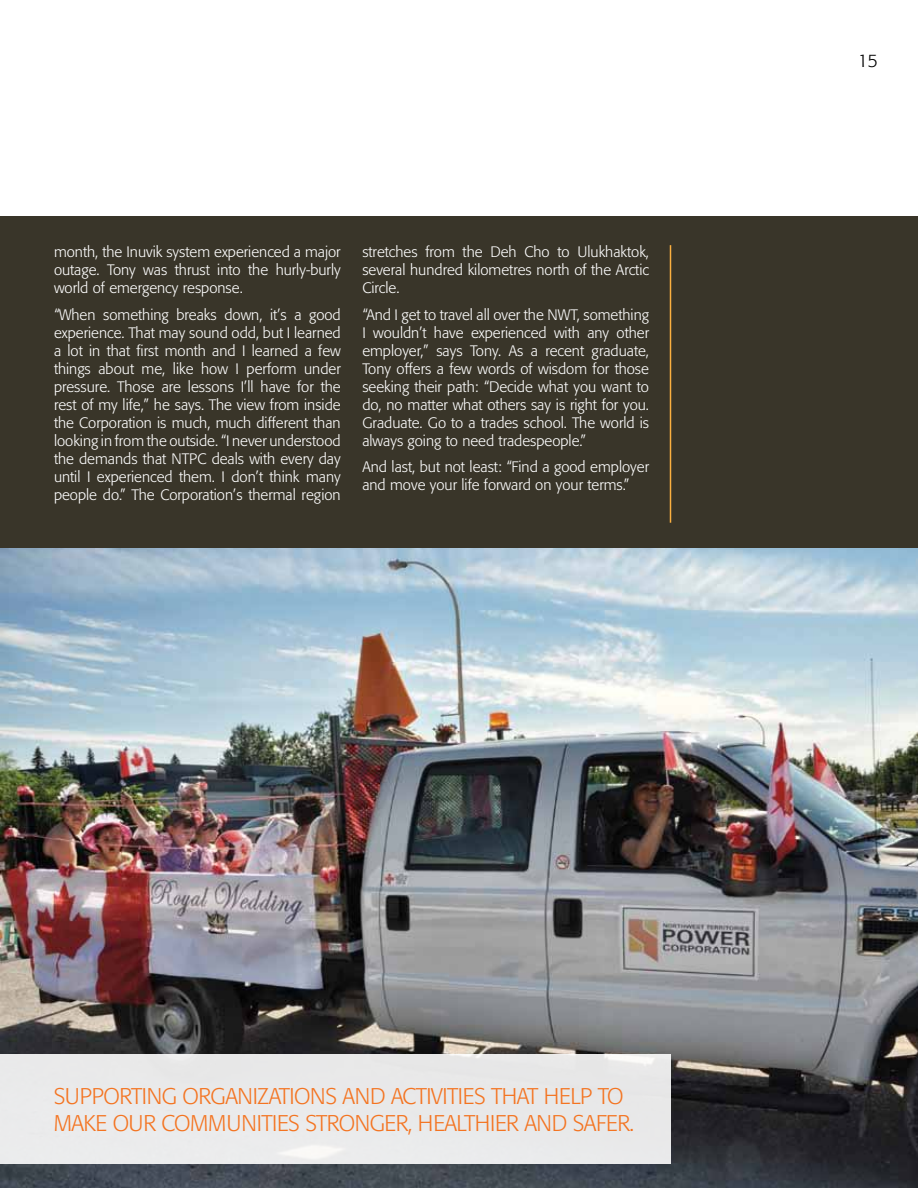
<style>
.page{position:relative;width:918px;height:1188px;background:#fff}
.page>*{position:absolute;margin:0;border:0;box-sizing:border-box;transform-origin:0 0}
.t1{font:300 22.5px/27px "Formata";letter-spacing:-.025em;color:#f47421}
.t2{font:300 18px "Formata";color:#000}
.t3{font:300 15px/18px "Formata";color:#fff;text-align:justify}
.t4{font:300 12px "Formata";color:#f47421}
</style>
<div class="page">
<img style="left:0;top:548px;width:918px;height:640px">
<div style="left:0;top:216px;width:918px;height:332px;background:#393529"></div>
<div style="left:0;top:1054px;width:670px;height:110px;background:#e9e9ea"></div>
<hr style="left:670px;top:245px;width:1px;height:278px;background:#fbb040">
<p class="t3" style="left:54px;top:243px;width:288px">month, the Inuvik system experienced a major outage. Tony was thrust into the hurly-burly world of emergency response.</p>
<p class="t3" style="left:54px;top:305px;width:288px">“When something breaks down, it’s a good experience. That may sound odd, but I learned a lot in that first month and I learned a few things about me, like how I perform under pressure. Those are lessons I’ll have for the rest of my life,” he says. The view from inside the Corporation is much, much different than looking in from the outside. “I never understood the demands that NTPC deals with every day until I experienced them. I don’t think many people do.” The Corporation’s thermal region</p>
<p class="t3" style="left:362px;top:243px;width:288px">stretches from the Deh Cho to U lukhaktok, several hundred kilometres north of the Arctic Circle.</p>
<p class="t3" style="left:362px;top:305px;width:196px">“And I get to travel all over the NWT</p>
<p class="t3" style="left:362px;top:305px;width:288px;text-indent:214px">, something I wouldn’t have experienced with any other employer,” says Tony. As a recent graduate, Tony offers a few words of wisdom for those seeking their path: “Decide what you want to do, no matter what others say is right for you.<br>Graduate. Go to a trades school. The world is always going to need tradespeople.”</p>
<p class="t3" style="left:362px;top:458px;width:288px">And last, but not least: “Find a good employer and move your life forward on your terms.”</p>
<p class="t2" style="left:858px;top:51px;width:22px">15</p>
<h1 class="t1" style="left:54px;top:1083px;width:571px">supporting organizations and activities that help to mak</h1>
<h1 class="t1" style="left:96px;top:1110px;width:540px">e our comm unities stronger, healthier and safer.</h1>
<p class="t4" style="left:493px;top:1123px;width:9px">NORTHWEST</p>
<p class="t4" style="left:562px;top:1123px;width:7px">TERRITORIES</p>
</div>
